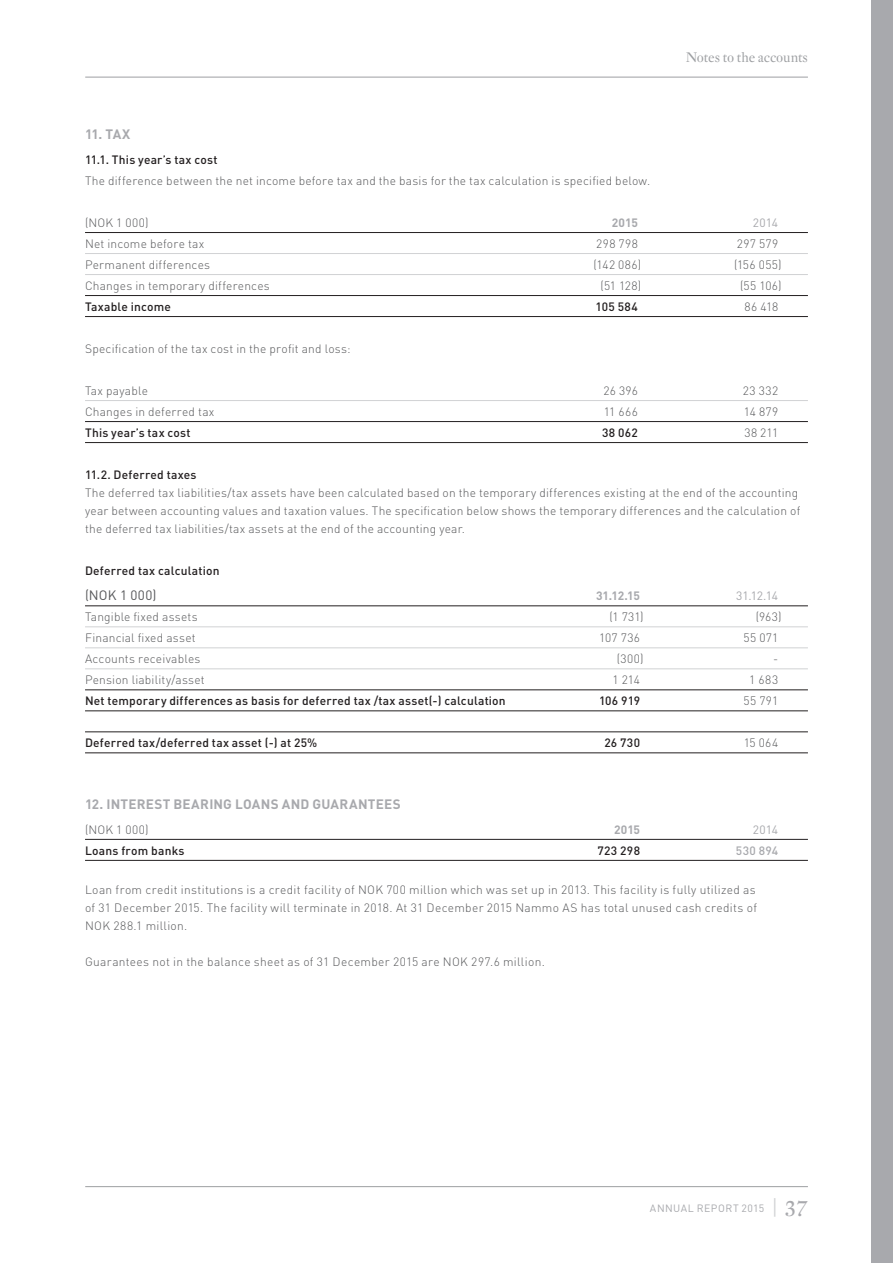
<style>
.page{position:relative;width:893px;height:1263px;background:#fff}
.page>*{position:absolute;margin:0;border:0;box-sizing:border-box;transform-origin:0 0}
.t1{font:700 13.5px "DIN";letter-spacing:.015em;color:#a8a9ad}
.t2{font:13.5px "DTL Fleischmann D";letter-spacing:-.01em;color:#9d9fa2}
.t3{font:13.5px "DIN";letter-spacing:.02em;color:#57585a}
.t4{font:300 12px/18px "DIN";letter-spacing:.02em;color:#57585a}
.t5{font:500 12px "DIN";letter-spacing:.02em;color:#231f20}
.t6{font:700 12px "DIN";letter-spacing:-.005em;color:#a8a9ad}
.t7{font:12px "DIN";color:#a8a9ad}
.t8{font:500 12px "DIN";letter-spacing:.03em;color:#a8a9ad}
.t9{font:10.5px "DIN Pro";letter-spacing:.045em;color:#a8a9ad}
.s1{font-family:"DTL Fleischmann D";font-size:21px;color:#d1d2d4}
.s2{font-family:"DTL Fleischmann D";font-size:21px}
</style>
<div class="page">
<hr style="left:85px;top:77px;width:723px;height:1px;background:#9d9fa2">
<div style="left:872px;top:0;width:21px;height:1263px;background:#a8a9ad"></div>
<hr style="left:85px;top:232px;width:723px;height:1px;background:#231f20">
<hr style="left:85px;top:253px;width:723px;height:1px;background:#d1d2d4">
<hr style="left:85px;top:274px;width:723px;height:1px;background:#d1d2d4">
<hr style="left:85px;top:295px;width:723px;height:1px;background:#231f20">
<hr style="left:85px;top:316px;width:723px;height:1px;background:#231f20">
<hr style="left:85px;top:400px;width:723px;height:1px;background:#d1d2d4">
<hr style="left:85px;top:421px;width:723px;height:1px;background:#231f20">
<hr style="left:85px;top:442px;width:723px;height:1px;background:#231f20">
<hr style="left:85px;top:605px;width:723px;height:1px;background:#231f20">
<hr style="left:85px;top:626px;width:723px;height:1px;background:#d1d2d4">
<hr style="left:85px;top:647px;width:723px;height:1px;background:#d1d2d4">
<hr style="left:85px;top:668px;width:723px;height:1px;background:#d1d2d4">
<hr style="left:85px;top:689px;width:723px;height:1px;background:#231f20">
<hr style="left:85px;top:710px;width:723px;height:1px;background:#231f20">
<hr style="left:85px;top:731px;width:723px;height:1px;background:#231f20">
<hr style="left:85px;top:752px;width:723px;height:1px;background:#231f20">
<hr style="left:85px;top:839px;width:723px;height:1px;background:#231f20">
<hr style="left:85px;top:860px;width:723px;height:1px;background:#231f20">
<hr style="left:85px;top:1186px;width:723px;height:1px;background:#9d9fa2">
<p class="t2" style="left:686px;top:49px;width:124px">Notes to the accounts</p>
<p class="t1" style="left:85px;top:125px;width:47px">11. TAX</p>
<p class="t5" style="left:85px;top:152px;width:134px">11.1. This year’s tax cost</p>
<p class="t4" style="left:85px;top:172px;width:567px">The difference between the net income before tax and the basis for the tax calculation is specified below.</p>
<p class="t4" style="left:85px;top:214px;width:65px">(NOK 1 000)</p>
<p class="t6" style="left:612px;top:215px;width:28px">2015</p>
<p class="t7" style="left:753px;top:215px;width:27px">2014</p>
<p class="t4" style="left:85px;top:235px;width:121px">Net income before tax</p>
<p class="t4" style="left:596px;top:235px;width:43px">298 798</p>
<p class="t4" style="left:737px;top:235px;width:43px">297 579</p>
<p class="t4" style="left:85px;top:256px;width:127px">Permanent differences</p>
<p class="t4" style="left:594px;top:256px;width:49px">(142 086)</p>
<p class="t4" style="left:734px;top:256px;width:49px">(156 055)</p>
<p class="t4" style="left:85px;top:277px;width:186px">Changes in temporary differences</p>
<p class="t4" style="left:601px;top:277px;width:42px">(51 128)</p>
<p class="t4" style="left:740px;top:277px;width:43px">(55 106)</p>
<p class="t5" style="left:85px;top:299px;width:87px">Taxable income</p>
<p class="t5" style="left:595px;top:299px;width:44px">105 584</p>
<p class="t4" style="left:744px;top:298px;width:35px">86 418</p>
<p class="t4" style="left:85px;top:340px;width:267px">Specification of the tax cost in the profit and loss:</p>
<p class="t4" style="left:85px;top:382px;width:64px">Tax payable</p>
<p class="t4" style="left:603px;top:382px;width:36px">26 396</p>
<p class="t4" style="left:743px;top:382px;width:37px">23 332</p>
<p class="t4" style="left:85px;top:403px;width:131px">Changes in deferred tax</p>
<p class="t4" style="left:604px;top:403px;width:36px">11 666</p>
<p class="t4" style="left:744px;top:403px;width:36px">14 879</p>
<p class="t5" style="left:85px;top:425px;width:107px">This year’s tax cost</p>
<p class="t5" style="left:602px;top:425px;width:37px">38 062</p>
<p class="t4" style="left:744px;top:424px;width:35px">38 211</p>
<p class="t5" style="left:85px;top:467px;width:113px">11.2. Deferred taxes</p>
<p class="t4" style="left:85px;top:484px;width:717px">The deferred tax liabilities/tax assets have been calculated based on the temporary differences existing at the end of the accounting year between accounting values and taxation values. The specification below shows the temporary differences and the calculation of the deferred tax liabilities/tax assets at the end of the accounting year.</p>
<p class="t5" style="left:85px;top:563px;width:136px">Deferred tax calculation</p>
<p class="t3" style="left:85px;top:587px;width:73px">(NOK 1 000)</p>
<p class="t6" style="left:596px;top:588px;width:46px">31.12.15</p>
<p class="t7" style="left:736px;top:588px;width:44px">31.12.14</p>
<p class="t4" style="left:85px;top:608px;width:114px">Tangible fixed assets</p>
<p class="t4" style="left:609px;top:608px;width:36px">(1 731)</p>
<p class="t4" style="left:756px;top:608px;width:27px">(963)</p>
<p class="t4" style="left:85px;top:629px;width:112px">Financial fixed asset</p>
<p class="t4" style="left:599px;top:629px;width:42px">107 736</p>
<p class="t4" style="left:743px;top:629px;width:36px">55 071</p>
<p class="t4" style="left:85px;top:650px;width:117px">Accounts receivables</p>
<p class="t4" style="left:617px;top:650px;width:28px">(300)</p>
<p class="t4" style="left:773px;top:650px;width:7px">-</p>
<p class="t4" style="left:85px;top:671px;width:121px">Pension liability/asset</p>
<p class="t4" style="left:612px;top:671px;width:29px">1 214</p>
<p class="t4" style="left:749px;top:671px;width:30px">1 683</p>
<p class="t5" style="left:85px;top:693px;width:422px">Net temporary differences as basis for deferred tax /tax asset(-) calculation</p>
<p class="t5" style="left:599px;top:693px;width:43px">106 919</p>
<p class="t4" style="left:743px;top:692px;width:36px">55 791</p>
<p class="t5" style="left:85px;top:735px;width:234px">Deferred tax/deferred tax asset (-) at 25%</p>
<p class="t5" style="left:604px;top:735px;width:37px">26 730</p>
<p class="t4" style="left:744px;top:734px;width:36px">15 064</p>
<p class="t1" style="left:85px;top:795px;width:317px">12. INTEREST BEARING LOANS AND GUARANTEES</p>
<p class="t4" style="left:85px;top:820px;width:65px">(NOK 1 000)</p>
<p class="t6" style="left:614px;top:822px;width:28px">2015</p>
<p class="t7" style="left:753px;top:822px;width:27px">2014</p>
<p class="t5" style="left:85px;top:843px;width:101px">Loans from banks</p>
<p class="t5" style="left:597px;top:843px;width:44px">723 298</p>
<p class="t8" style="left:736px;top:843px;width:44px">530 894</p>
<p class="t4" style="left:85px;top:880px;width:673px;text-align:justify">Loan from credit institutions is a credit facility of NOK 700 million which was set up in 2013. This facility is fully utilized as of 31 December 2015. The facility will terminate in 2018. At 31 December 2015 Nammo AS has total unused cash credits of NOK 288.1 million.</p>
<p class="t4" style="left:85px;top:952px;width:461px">Guarantees not in the balance sheet as of 31 December 2015 are NOK 297.6 million.</p>
<p class="t9" style="left:650px;top:1201px;width:159px">ANNUAL REPORT 2015 <span class="s1">|</span> <span class="s2">37</span></p>
</div>
